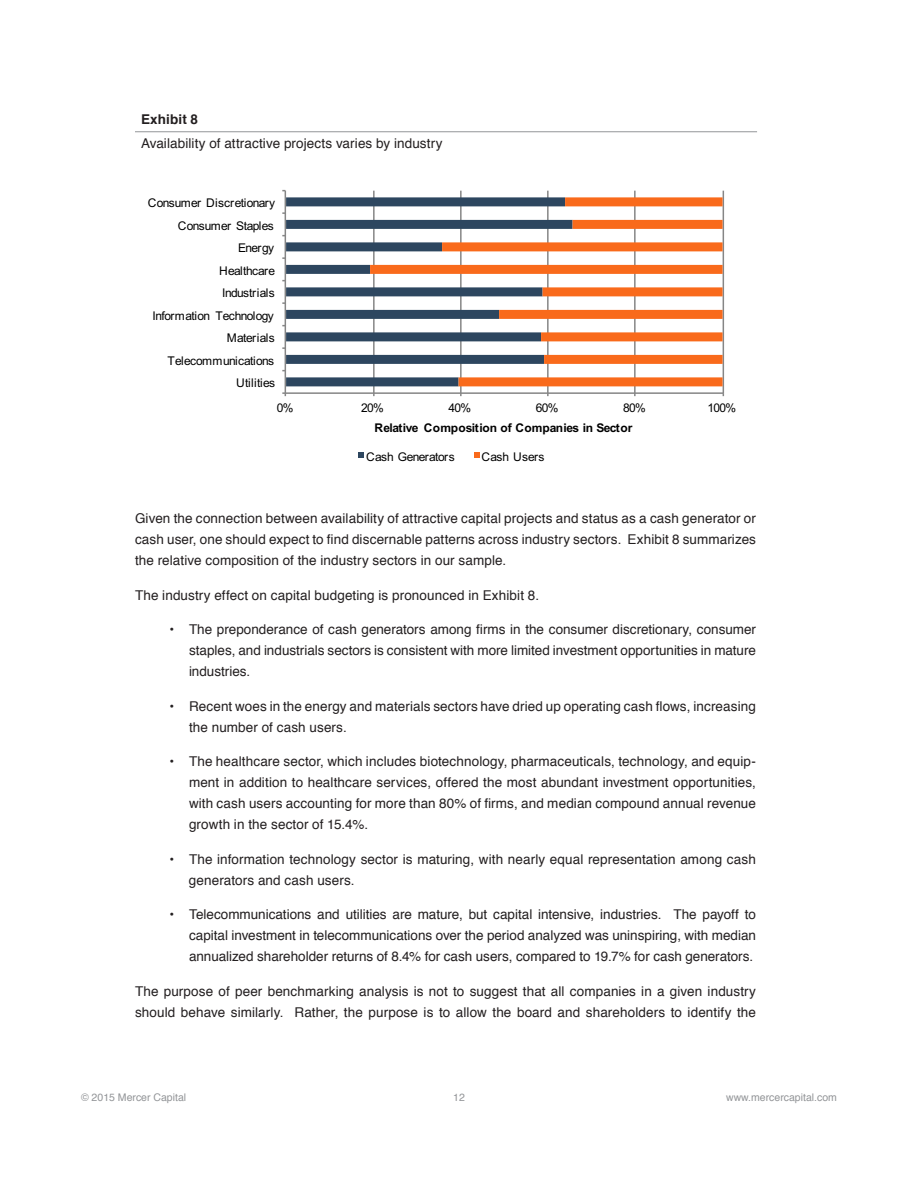
<style>
.page{position:relative;width:918px;height:1188px;background:#fff}
.page>*{position:absolute;margin:0;border:0;box-sizing:border-box;transform-origin:0 0}
.t1{font:13.5px/21px "Helvetica";letter-spacing:.01em;color:#231f20;text-align:justify}
.t2{font:700 13.5px "Helvetica";letter-spacing:.01em;color:#231f20}
.t3{font:12px "Arial";letter-spacing:-.03em;color:#000}
.t4{font:12px "Arial";color:#000}
.t5{font:700 12px "Arial";letter-spacing:-.015em;color:#000}
.t6{font:12px "Arial";letter-spacing:-.055em;color:#000}
.t7{font:12px "Arial";letter-spacing:.03em;color:#000}
.t8{font:10.5px "Helvetica";color:#939598}
</style>
<div class="page">
<hr style="left:135px;top:132px;width:622px;height:1px;background:#939598">
<hr style="left:373px;top:191px;width:2px;height:202px;background:#868686">
<hr style="left:460px;top:191px;width:2px;height:202px;background:#868686">
<hr style="left:547px;top:191px;width:2px;height:202px;background:#868686">
<hr style="left:634px;top:191px;width:2px;height:202px;background:#868686">
<hr style="left:723px;top:191px;width:1px;height:202px;background:#868686">
<svg style="left:286px;top:197px;width:84px;height:189px"></svg>
<svg style="left:370px;top:197px;width:353px;height:189px"></svg>
<hr style="left:285px;top:392px;width:438px;height:2px;background:#868686">
<hr style="left:285px;top:191px;width:1px;height:202px;background:#868686">
<svg style="left:358px;top:452px;width:6px;height:6px"></svg>
<svg style="left:474px;top:452px;width:6px;height:6px"></svg>
<p class="t2" style="left:141px;top:108px;width:59px">Exhibit 8</p>
<p class="t1" style="left:141px;top:133px;width:303px">Availability of attractive projects varies by industry</p>
<p class="t4" style="left:148px;top:195px;width:129px">Consumer Discretionary</p>
<p class="t6" style="left:178px;top:217px;width:97px">Consumer Staples</p>
<p class="t3" style="left:238px;top:240px;width:37px">Energy</p>
<p class="t3" style="left:219px;top:262px;width:58px">Healthcare</p>
<p class="t3" style="left:222px;top:285px;width:54px">Industrials</p>
<p class="t6" style="left:152px;top:307px;width:123px">Information Technology</p>
<p class="t4" style="left:227px;top:330px;width:49px">Materials</p>
<p class="t3" style="left:168px;top:352px;width:108px">Telecommunications</p>
<p class="t7" style="left:236px;top:375px;width:40px">Utilities</p>
<p class="t3" style="left:277px;top:400px;width:18px">0%</p>
<p class="t3" style="left:361px;top:400px;width:24px">20%</p>
<p class="t3" style="left:449px;top:400px;width:24px">40%</p>
<p class="t3" style="left:536px;top:400px;width:24px">60%</p>
<p class="t3" style="left:623px;top:400px;width:24px">80%</p>
<p class="t3" style="left:708px;top:400px;width:30px">100%</p>
<p class="t5" style="left:374px;top:419px;width:260px">Relative Composition of Companies in Sector</p>
<p class="t3" style="left:366px;top:449px;width:90px">Cash Generators</p>
<p class="t4" style="left:482px;top:449px;width:64px">Cash Users</p>
<p class="t1" style="left:135px;top:508px;width:623px">Given the connection between availability of attractive capital projects and status as a cash generator or cash user, one should expect to find discernable patterns across industry sectors. Exhibit 8 summarizes the relative composition of the industry sectors in our sample.</p>
<p class="t1" style="left:135px;top:585px;width:406px">The industry effect on capital budgeting is pronounced in Exhibit 8.</p>
<p class="t1" style="left:189px;top:619px;width:569px;text-indent:-19px">• The preponderance of cash generators among firms in the consumer discretionary, consumer staples, and industrials sectors is consistent with more limited investment opportunities in mature industries.</p>
<p class="t1" style="left:189px;top:696px;width:569px;text-indent:-19px">• Recent woes in the energy and materials sectors have dried up operating cash flows, increasing the number of cash users.</p>
<p class="t1" style="left:189px;top:751px;width:569px;text-indent:-19px">• The healthcare sector, which includes biotechnology, pharmaceuticals, technology, and equip&shy;ment in addition to healthcare services, offered the most abundant investment opportunities, with cash users accounting for more than 80% of firms, and median compound annual revenue growth in the sector of 15.4%.</p>
<p class="t1" style="left:189px;top:849px;width:568px;text-indent:-19px">• The information technology sector is maturing, with nearly equal representation among cash generators and cash users.</p>
<p class="t1" style="left:189px;top:904px;width:569px;text-indent:-20px">• Telecommunications and utilities are mature, but capital intensive, industries. The payoff to capital investment in telecommunications over the period analyzed was uninspiring, with median annualized shareholder returns of 8.4% for cash users, compared to 19.7% for cash generators.</p>
<p class="t1" style="left:135px;top:981px;width:623px">The purpose of peer benchmarking analysis is not to suggest that all companies in a given industry should behave similarly. Rather, the purpose is to allow the board and shareholders to identify the</p>
<p class="t8" style="left:81px;top:1090px;width:107px">© 2015 Mercer Capital</p>
<p class="t8" style="left:453px;top:1090px;width:13px">12</p>
<p class="t8" style="left:726px;top:1090px;width:112px">www.mercercapital.com</p>
</div>
